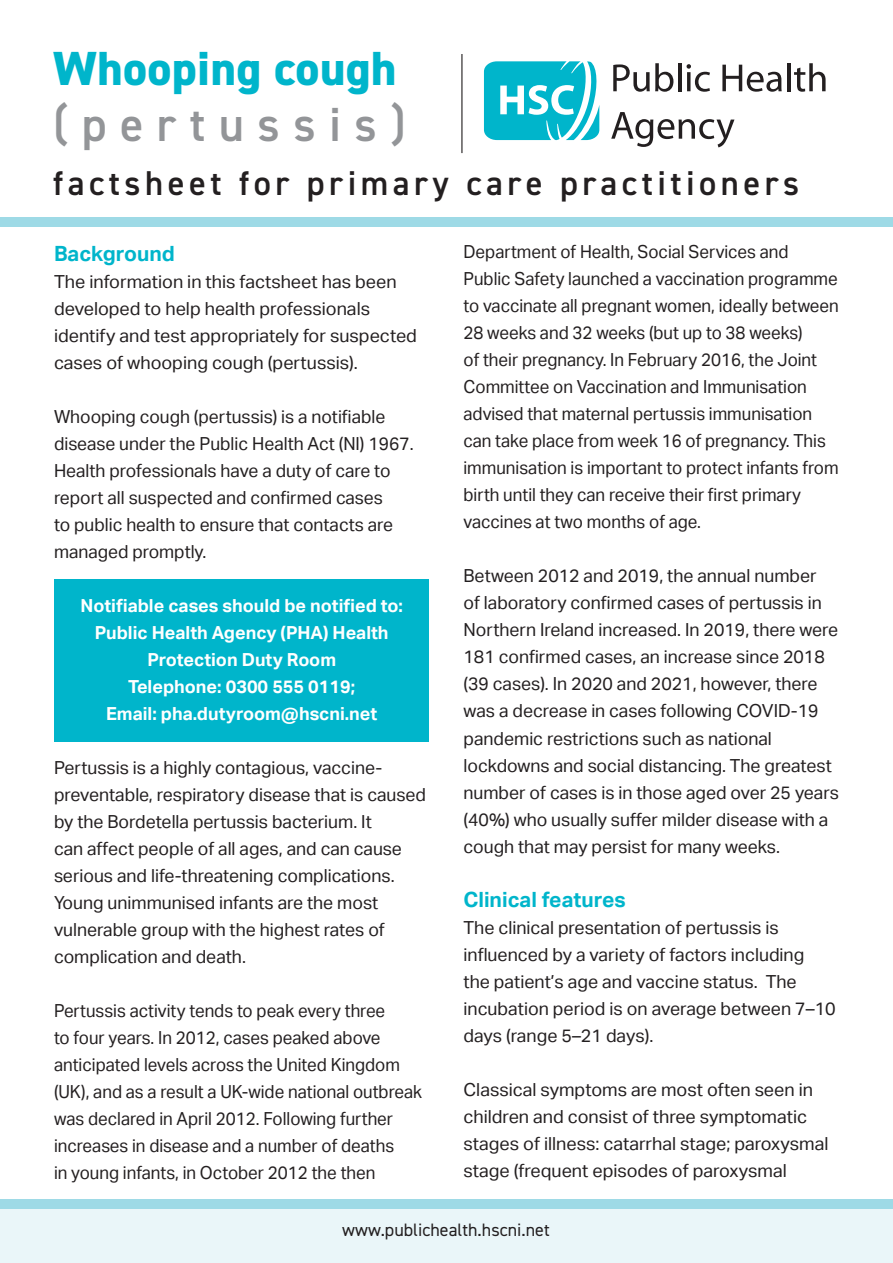
<style>
.page{position:relative;width:893px;height:1263px;background:#fff}
.page>*{position:absolute;margin:0;border:0;box-sizing:border-box;transform-origin:0 0}
.t1{font:800 48px "DIN2014";letter-spacing:.01em;color:#00b5cb}
.t2{font:600 48px "DIN2014";letter-spacing:.28em;color:#939598}
.t3{font:600 34.5px "DIN2014";letter-spacing:.13em;color:#231f20}
.t4{font:700 21px "Aktiv Grotesk";color:#00b5cb}
.t5{font:18px/27px "Aktiv Grotesk";color:#231f20}
.t6{font:18px/27px "Aktiv Grotesk";color:#231f20;scale:.94 1}
.t7{font:700 18px/27px "Aktiv Grotesk";color:#fff;text-align:center}
.t8{font:18px "DIN2014";color:#231f20}
</style>
<div class="page">
<div style="left:54px;top:579px;width:374px;height:163px;background:#00b5cb"></div>
<div style="left:0;top:1204px;width:893px;height:59px;background:#eaf6f9"></div>
<svg style="left:484px;top:61px;width:116px;height:80px"></svg>
<svg style="left:613px;top:63px;width:60px;height:29px"></svg>
<hr style="left:678px;top:63px;width:3px;height:28px;background:#231f20">
<svg style="left:686px;top:64px;width:24px;height:28px"></svg>
<svg style="left:722px;top:65px;width:60px;height:27px"></svg>
<hr style="left:787px;top:63px;width:3px;height:28px;background:#231f20">
<svg style="left:794px;top:63px;width:32px;height:29px"></svg>
<svg style="left:611px;top:112px;width:123px;height:35px"></svg>
<hr style="left:461px;top:54px;width:1px;height:99px;background:#231f20">
<div style="left:0;top:1199px;width:893px;height:10px;background:#9edae6"></div>
<div style="left:0;top:217px;width:893px;height:10px;background:#9edae6"></div>
<p class="t1" style="left:53px;top:37px;width:345px">Whooping cough</p>
<p class="t2" style="left:53px;top:92px;width:354px">(pertussis)</p>
<p class="t3" style="left:53px;top:161px;width:748px">factsheet for primary care practitioners</p>
<p class="t4" style="left:54px;top:241px;width:122px">Background</p>
<p class="t5" style="left:54px;top:268px;width:364px">The information in this factsheet has been developed to help health professionals identify and test appropriately for suspected cases of whooping cough (pertussis).</p>
<p class="t5" style="left:54px;top:403px;width:361px">Whooping cough (pertussis) is a notifiable disease under the Public Health Act (NI) 1967.<br>Health professionals have a duty of care to report all suspected and confirmed cases<br>to public health to ensure that contacts are managed promptly.</p>
<p class="t7" style="left:80px;top:592px;width:324px">Notifiable cases should be notified to:</p>
<p class="t7" style="left:95px;top:619px;width:295px">Public Health Agency (PHA) Health<br>Protection Duty Room</p>
<p class="t7" style="left:128px;top:673px;width:229px">Telephone: 0300 555 0119;</p>
<p class="t7" style="left:106px;top:700px;width:273px">Email: pha.dutyroom@hscni.net</p>
<p class="t5" style="left:54px;top:754px;width:373px">Pertussis is a highly contagious, vaccine&shy;preventable, respiratory disease that is caused by the Bordetella pertussis bacterium. It<br>can affect people of all ages, and can cause serious and life-threatening complications.<br>Young unimmunised infants are the most vulnerable group with the highest rates of complication and death.</p>
<p class="t6" style="left:54px;top:997px;width:393px">Pertussis activity tends to peak every three<br>to four years. In 2012, cases peaked above anticipated levels across the United Kingdom (UK), and as a result a UK-wide national outbreak was declared in April 2012. Following further increases in disease and a number of deaths<br>in young infants, in October 2012 the then</p>
<p class="t6" style="left:463px;top:239px;width:401px">Department of Health, Social Services and Public Safety launched a vaccination programme to vaccinate all pregnant women, ideally between 28 weeks and 32 weeks (but up to 38 weeks)<br>of their pregnancy. In February 2016, the Joint Committee on Vaccination and Immunisation advised that maternal pertussis immunisation can take place from week 16 of pregnancy. This immunisation is important to protect infants from birth until they can receive their first primary vaccines at two months of age.</p>
<p class="t5" style="left:463px;top:563px;width:377px">Between 2012 and 2019, the annual number<br>of laboratory confirmed cases of pertussis in Northern Ireland increased. In 2019, there were 181 confirmed cases, an increase since 2018 (39 cases). In 2020 and 2021, however, there was a decrease in cases following COVID-19 pandemic restrictions such as national lockdowns and social distancing. The greatest number of cases is in those aged over 25 years (40%) who usually suffer milder disease with a cough that may persist for many weeks.</p>
<p class="t4" style="left:463px;top:887px;width:164px">Clinical features</p>
<p class="t5" style="left:463px;top:914px;width:374px">The clinical presentation of pertussis is influenced by a variety of factors including<br>the patient’s age and vaccine status. The incubation period is on average between 7–10 days (range 5–21 days).</p>
<p class="t5" style="left:463px;top:1076px;width:366px">Classical symptoms are most often seen in children and consist of three symptomatic stages of illness: catarrhal stage; paroxysmal stage (frequent episodes of paroxysmal</p>
<p class="t8" style="left:342px;top:1218px;width:209px">www.publichealth.hscni.net</p>
</div>
